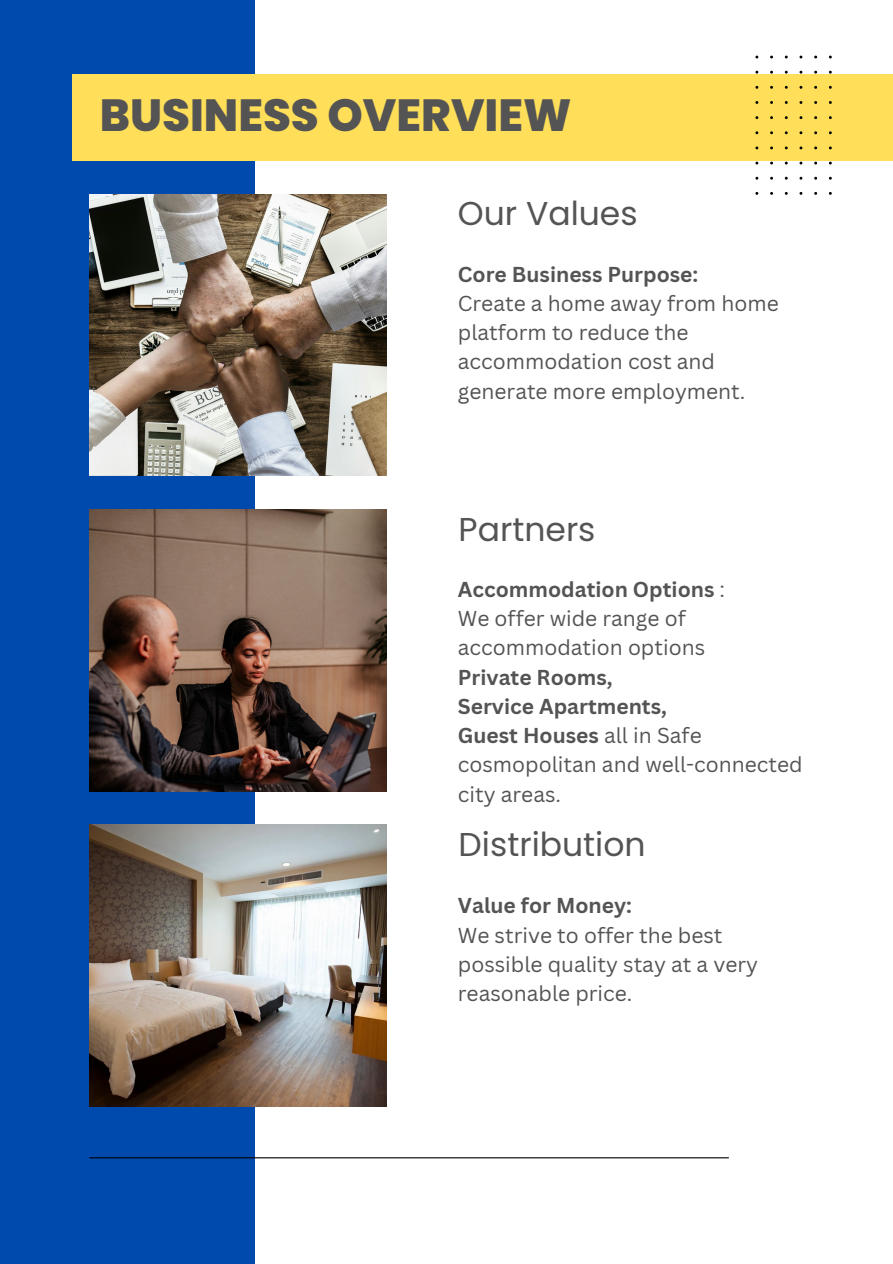
<style>
.page{position:relative;width:893px;height:1264px;background:#fff}
.page>*{position:absolute;margin:0;border:0;box-sizing:border-box;transform-origin:0 0}
.t1{font:800 45px "Poppins";color:#545454}
.t2{font:33px "Poppins";color:#545454}
.t3{font:21px/29.2px "Canva Sans";color:#545454}
.t4{font:700 21px "Canva Sans";color:#545454}
.s1{font-weight:400}
.s2{font-weight:700}
</style>
<div class="page">
<div style="left:0;top:0;width:255px;height:1263px;background:#004aad"></div>
<img style="left:89px;top:194px;width:297px;height:282px">
<img style="left:89px;top:510px;width:297px;height:281px">
<img style="left:89px;top:824px;width:297px;height:282px">
<div style="left:73px;top:74px;width:819px;height:87px;background:#ffde59"></div>
<hr style="left:89px;top:1157px;width:639px;height:1px;background:#000">
<svg style="left:755px;top:56px;width:76px;height:139px"></svg>
<p class="t1" style="left:100px;top:84px;width:473px">BUSINESS OVERVIEW</p>
<p class="t2" style="left:458px;top:191px;width:181px">Our Values</p>
<p class="t4" style="left:458px;top:259px;width:242px">Core Business Purpose:</p>
<p class="t3" style="left:458px;top:288px;width:322px">Create a home away from home platform to reduce the accommodation cost and generate more employment.</p>
<p class="t2" style="left:458px;top:506px;width:138px">Partners</p>
<p class="t4" style="left:458px;top:574px;width:268px">Accommodation Options <span class="s1">:</span></p>
<p class="t3" style="left:458px;top:603px;width:249px">We offer wide range of accommodation options</p>
<p class="t4" style="left:458px;top:662px;width:156px">Private Rooms,</p>
<p class="t4" style="left:458px;top:691px;width:210px">Service Apartments,</p>
<p class="t3" style="left:458px;top:720px;width:346px"><span class="s2">Guest Houses</span> all in Safe cosmopolitan and well-connected city areas.</p>
<p class="t2" style="left:458px;top:821px;width:188px">Distribution</p>
<p class="t4" style="left:458px;top:891px;width:175px">Value for Money:</p>
<p class="t3" style="left:458px;top:919px;width:302px">We strive to offer the best possible quality stay at a very reasonable price.</p>
</div>
